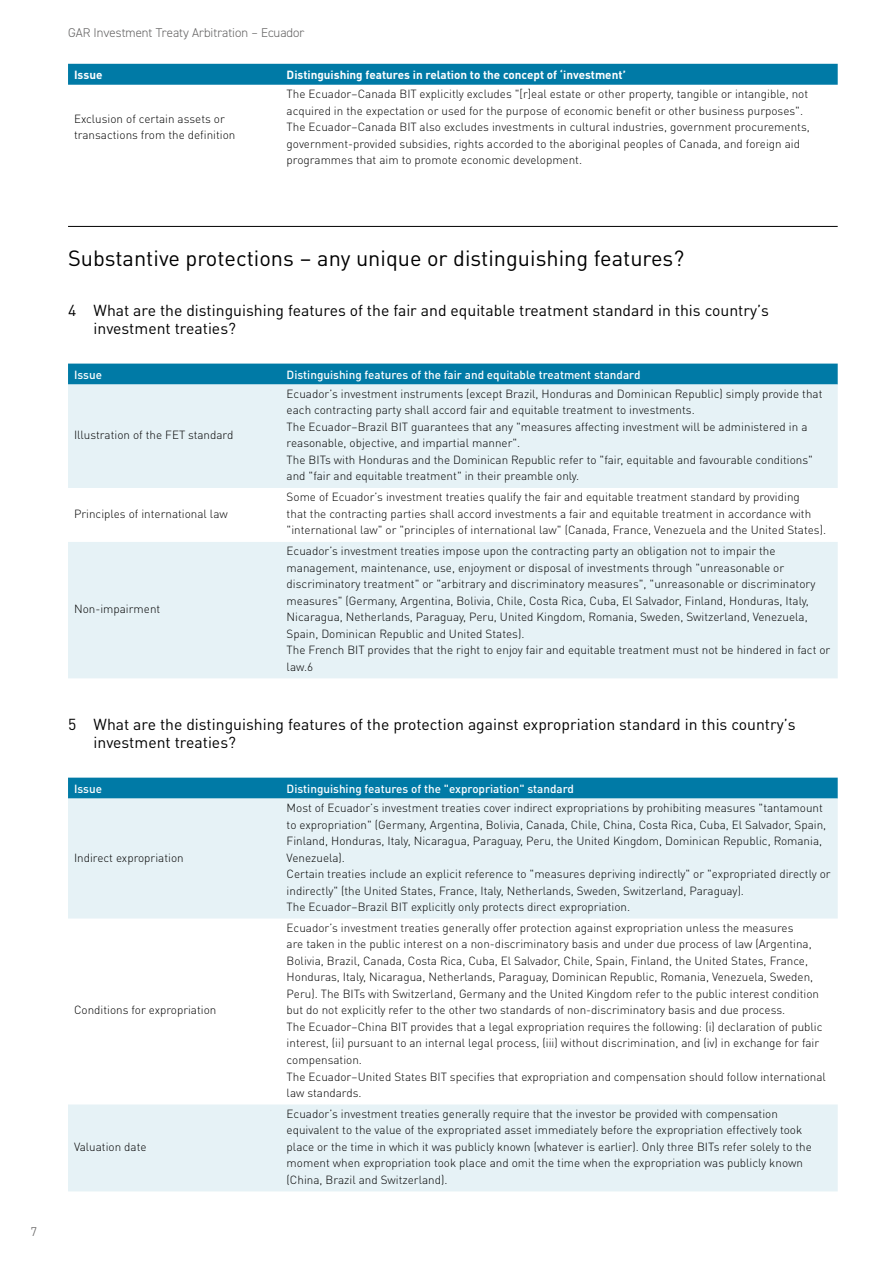
<style>
.page{position:relative;width:893px;height:1263px;background:#fff}
.page>*{position:absolute;margin:0;border:0;box-sizing:border-box;transform-origin:0 0}
.Q_header{font:21.75px "DIN Pro";color:#000}
.Q_text{font:15.75px/18px "DIN Pro";color:#000}
.t1{font:300 12.75px "DIN2014";color:#646363}
.Table_text{font:300 11.7px/16.5px "DIN Pro";color:#000}
.TablePar___TableHead{font:500 11.7px "DIN Pro";color:#fff}
.TablePar___TableHead-2{font:700 11.7px "DIN Pro";color:#fff}
</style>
<div class="page">
<hr style="left:68px;top:226px;width:770px;height:1px;background:#000">
<div style="left:68px;top:64px;width:770px;height:21px;background:#007aa6"></div>
<div style="left:68px;top:364px;width:770px;height:20px;background:#007aa6"></div>
<svg style="left:68px;top:384px;width:770px;height:294px;fill:#e6f2f6"></svg>
<div style="left:68px;top:778px;width:770px;height:20px;background:#007aa6"></div>
<svg style="left:68px;top:798px;width:770px;height:393px;fill:#e6f2f6"></svg>
<p class="t1" style="left:68px;top:25px;width:238px">GAR Investment Treaty Arbitration – Ecuador</p>
<p class="TablePar___TableHead-2" style="left:74px;top:65px;width:30px">Issue</p>
<p class="TablePar___TableHead-2" style="left:287px;top:65px;width:341px">Distinguishing features in relation to the concept of ‘investment’</p>
<p class="Table_text" style="left:74px;top:110px;width:163px">Exclusion of certain assets or transactions from the definition</p>
<p class="Table_text" style="left:287px;top:85px;width:523px">The Ecuador–Canada BIT explicitly excludes "[r]eal estate or other property, tangible or intangible, not acquired in the expectation or used for the purpose of economic benefit or other business purposes".</p>
<p class="Table_text" style="left:287px;top:118px;width:525px">The Ecuador–Canada BIT also excludes investments in cultural industries, government procurements, government-provided subsidies, rights accorded to the aboriginal peoples of Canada, and foreign aid programmes that aim to promote economic development.</p>
<p class="t1" style="left:31px;top:1223px;width:8px">7</p>
<p class="Q_header" style="left:68px;top:242px;width:618px">Substantive protections – any unique or distinguishing features?</p>
<p class="Q_text" style="left:94px;top:300px;width:677px;text-indent:-26px">4 What are the distinguishing features of the fair and equitable treatment standard in this country’s investment treaties?</p>
<p class="TablePar___TableHead" style="left:74px;top:365px;width:30px">Issue</p>
<p class="TablePar___TableHead" style="left:287px;top:365px;width:355px">Distinguishing features of the fair and equitable treatment standard</p>
<p class="Table_text" style="left:74px;top:426px;width:161px">Illustration of the FET standard</p>
<p class="Table_text" style="left:74px;top:505px;width:155px">Principles of international law</p>
<p class="Table_text" style="left:74px;top:600px;width:88px">Non-impairment</p>
<p class="Table_text" style="left:287px;top:385px;width:537px">Ecuador’s investment instruments (except Brazil, Honduras and Dominican Republic) simply provide that each contracting party shall accord fair and equitable treatment to investments.</p>
<p class="Table_text" style="left:287px;top:418px;width:522px">The Ecuador–Brazil BIT guarantees that any "measures affecting investment will be administered in a reasonable, objective, and impartial manner".</p>
<p class="Table_text" style="left:287px;top:451px;width:528px">The BITs with Honduras and the Dominican Republic refer to "fair, equitable and favourable conditions" and "fair and equitable treatment" in their preamble only.</p>
<p class="Table_text" style="left:287px;top:488px;width:541px">Some of Ecuador’s investment treaties qualify the fair and equitable treatment standard by providing<br>that the contracting parties shall accord investments a fair and equitable treatment in accordance with "international law" or "principles of international law" (Canada, France, Venezuela and the United States).</p>
<p class="Table_text" style="left:287px;top:542px;width:530px">Ecuador’s investment treaties impose upon the contracting party an obligation not to impair the management, maintenance, use, enjoyment or disposal of investments through "unreasonable or discriminatory treatment" or "arbitrary and discriminatory measures", "unreasonable or discriminatory measures" (Germany, Argentina, Bolivia, Chile, Costa Rica, Cuba, El Salvador, Finland, Honduras, Italy, Nicaragua, Netherlands, Paraguay, Peru, United Kingdom, Romania, Sweden, Switzerland, Venezuela, Spain, Dominican Republic and United States).</p>
<p class="Table_text" style="left:287px;top:641px;width:545px">The French BIT provides that the right to enjoy fair and equitable treatment must not be hindered in fact or law.6</p>
<p class="Q_text" style="left:94px;top:714px;width:703px;text-indent:-26px">5 What are the distinguishing features of the protection against expropriation standard in this country’s investment treaties?</p>
<p class="TablePar___TableHead" style="left:74px;top:779px;width:30px">Issue</p>
<p class="TablePar___TableHead" style="left:287px;top:779px;width:289px">Distinguishing features of the "expropriation" standard</p>
<p class="Table_text" style="left:74px;top:848px;width:111px">Indirect expropriation</p>
<p class="Table_text" style="left:74px;top:1001px;width:144px">Conditions for expropriation</p>
<p class="Table_text" style="left:74px;top:1138px;width:74px">Valuation date</p>
<p class="Table_text" style="left:287px;top:799px;width:541px">Most of Ecuador’s investment treaties cover indirect expropriations by prohibiting measures "tantamount to expropriation" (Germany, Argentina, Bolivia, Canada, Chile, China, Costa Rica, Cuba, El Salvador, Spain, Finland, Honduras, Italy, Nicaragua, Paraguay, Peru, the United Kingdom, Dominican Republic, Romania, Venezuela).</p>
<p class="Table_text" style="left:287px;top:865px;width:545px">Certain treaties include an explicit reference to "measures depriving indirectly" or "expropriated directly or indirectly" (the United States, France, Italy, Netherlands, Sweden, Switzerland, Paraguay).</p>
<p class="Table_text" style="left:287px;top:898px;width:345px">The Ecuador–Brazil BIT explicitly only protects direct expropriation.</p>
<p class="Table_text" style="left:287px;top:919px;width:534px">Ecuador’s investment treaties generally offer protection against expropriation unless the measures<br>are taken in the public interest on a non-discriminatory basis and under due process of law (Argentina, Bolivia, Brazil, Canada, Costa Rica, Cuba, El Salvador, Chile, Spain, Finland, the United States, France, Honduras, Italy, Nicaragua, Netherlands, Paraguay, Dominican Republic, Romania, Venezuela, Sweden, Peru). The BITs with Switzerland, Germany and the United Kingdom refer to the public interest condition but do not explicitly refer to the other two standards of non-discriminatory basis and due process.</p>
<p class="Table_text" style="left:287px;top:1018px;width:537px">The Ecuador–China BIT provides that a legal expropriation requires the following: (i) declaration of public interest, (ii) pursuant to an internal legal process, (iii) without discrimination, and (iv) in exchange for fair compensation.</p>
<p class="Table_text" style="left:287px;top:1067px;width:541px">The Ecuador–United States BIT specifies that expropriation and compensation should follow international law standards.</p>
<p class="Table_text" style="left:287px;top:1105px;width:527px">Ecuador’s investment treaties generally require that the investor be provided with compensation equivalent to the value of the expropriated asset immediately before the expropriation effectively took place or the time in which it was publicly known (whatever is earlier). Only three BITs refer solely to the moment when expropriation took place and omit the time when the expropriation was publicly known (China, Brazil and Switzerland).</p>
</div>
